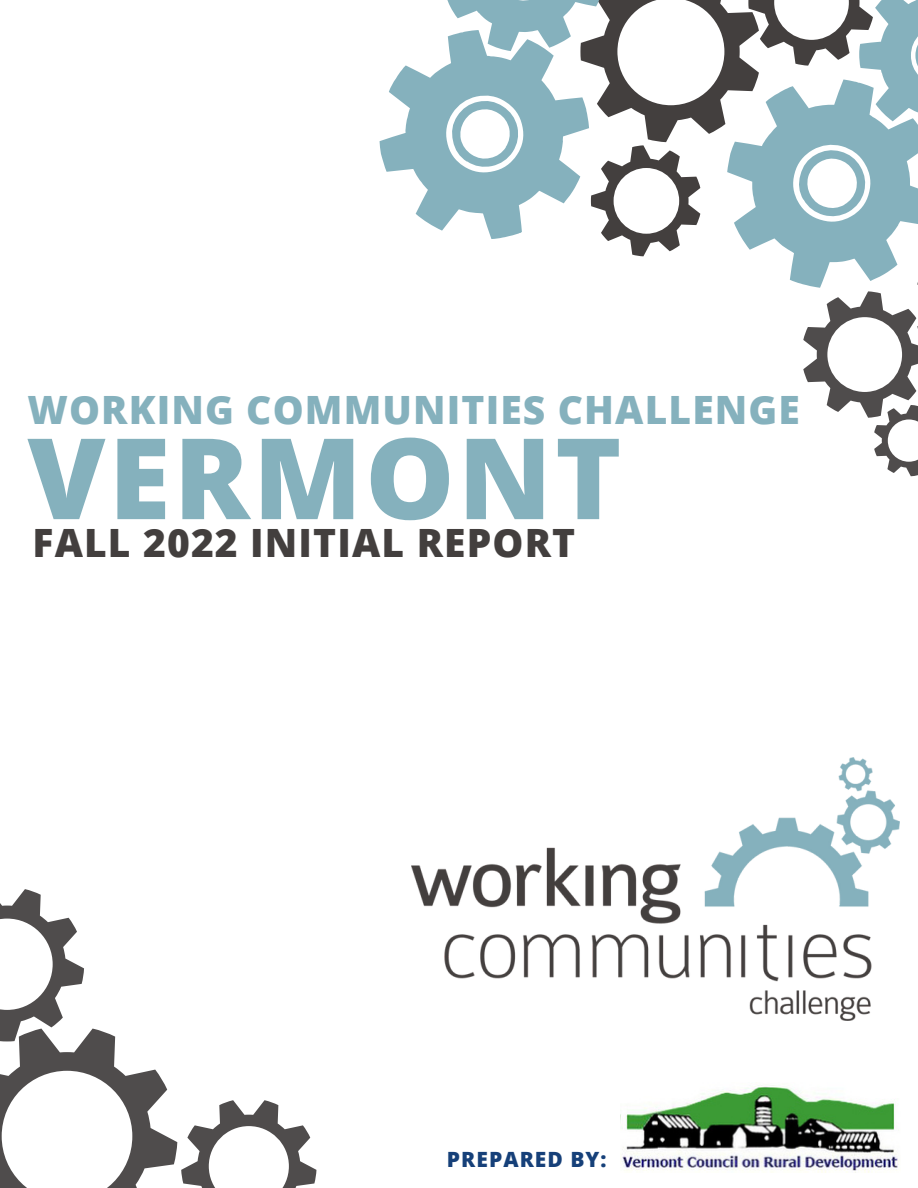
<style>
.page{position:relative;width:918px;height:1188px;background:#fff}
.page>*{position:absolute;margin:0;border:0;box-sizing:border-box;transform-origin:0 0}
.t1{font:800 112.5px "Open Sans";letter-spacing:.03em;color:#85b1bd}
.t2{font:800 39px "Open Sans";letter-spacing:.03em;color:#85b1bd}
.t3{font:800 39px "Open Sans";letter-spacing:.03em;color:#433f3e}
.t4{font:800 21px "Open Sans";letter-spacing:.05em;color:#164079}
</style>
<div class="page">
<img style="left:412px;top:758px;width:488px;height:263px">
<svg style="left:379px;top:65px;width:35px;height:107px;fill:#85b1bd"></svg>
<svg style="left:414px;top:0;width:504px;height:476px"></svg>
<svg style="left:0;top:889px;width:316px;height:299px"></svg>
<img style="left:620px;top:1085px;width:279px;height:87px">
<p class="t2" style="left:27px;top:382px;width:774px">WORKING COMMUNITIES CHALLENGE</p>
<h1 class="t1" style="left:27px;top:399px;width:596px">VERMONT</h1>
<p class="t3" style="left:33px;top:516px;width:544px">FALL 2022 INITIAL REPORT</p>
<p class="t4" style="left:447px;top:1145px;width:161px">PREPARED BY:</p>
</div>
